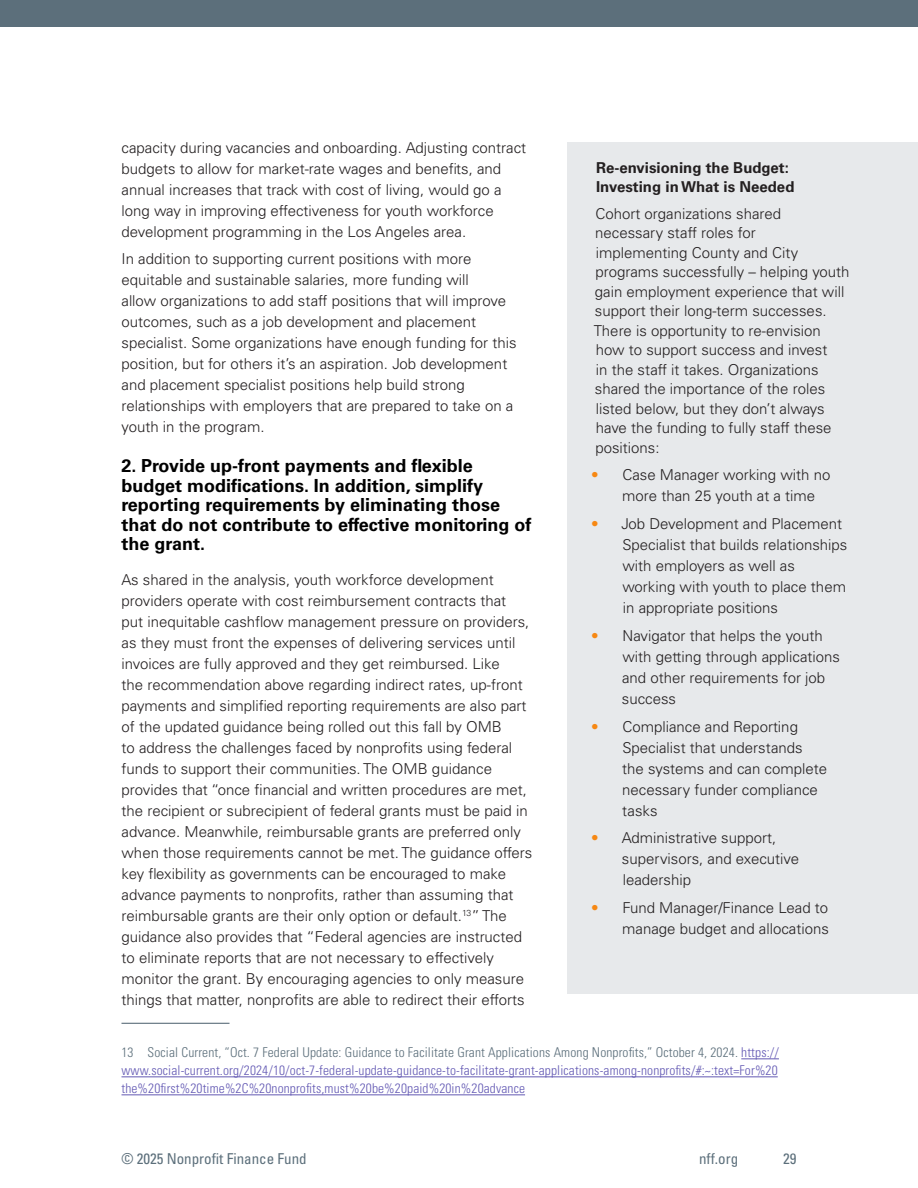
<style>
.page{position:relative;width:918px;height:1188px;background:#fff}
.page>*{position:absolute;margin:0;border:0;box-sizing:border-box;transform-origin:0 0}
.t1{font:700 18px/19.5px "Univers LT Std";color:#000}
.t2{font:300 15px/21px "Univers LT Std";color:#231f20}
.t3{font:700 15px/19.5px "Univers LT Std";color:#231f20}
.t4{font:condensed 15px "Univers LT Std";color:#5c6f7b}
.t5{font:300 condensed 13.5px/18px "Univers LT Std";letter-spacing:.01em;color:#645ab4;text-align:justify}
.s1{color:#f78813}
.s2{color:#5c6f7b}
</style>
<div class="page">
<hr style="left:122px;top:1023px;width:108px;height:1px;background:#5c6f7b">
<hr style="left:741px;top:1059px;width:38px;height:1px;background:#645ab4">
<hr style="left:122px;top:1077px;width:656px;height:1px;background:#645ab4">
<hr style="left:122px;top:1095px;width:403px;height:1px;background:#645ab4">
<div style="left:567px;top:142px;width:351px;height:852px;background:#e7e9eb"></div>
<div style="left:0;top:0;width:918px;height:27px;background:#5c6f7b"></div>
<p class="t2" style="left:122px;top:137px;width:406px">capacity during vacancies and onboarding. Adjusting contract budgets to allow for market-rate wages and benefits, and annual increases that track with cost of living, would go a long way in improving effectiveness for youth workforce development programming in the Los Angeles area.</p>
<p class="t2" style="left:122px;top:249px;width:397px">In addition to supporting current positions with more equitable and sustainable salaries, more funding will<br>allow organizations to add staff positions that will improve outcomes, such as a job development and placement specialist. Some organizations have enough funding for this position, but for others it’s an aspiration. Job development and placement specialist positions help build strong relationships with employers that are prepared to take on a youth in the program.</p>
<p class="t1" style="left:122px;top:456px;width:412px">2. Provide up-front payments and flexible budget modifications. In addition, simplify reporting requirements by eliminating those that do not contribute to effective monitoring of the grant.</p>
<p class="t2" style="left:121px;top:569px;width:412px">As shared in the analysis, youth workforce development providers operate with cost reimbursement contracts that<br>put inequitable cashflow management pressure on providers, as they must front the expenses of delivering services until invoices are fully approved and they get reimbursed. Like<br>the recommendation above regarding indirect rates, up-front payments and simplified reporting requirements are also part of the updated guidance being rolled out this fall by OMB<br>to address the challenges faced by nonprofits using federal funds to support their communities. The OMB guidance provides that “once financial and written procedures are met, the recipient or subrecipient of federal grants must be paid in advance. Meanwhile, reimbursable grants are preferred only when those requirements cannot be met. The guidance offers key flexibility as governments can be encouraged to make advance payments to nonprofits, rather than assuming that reimbursable grants are their only option or default.<sup>13</sup>” The guidance also provides that “Federal agencies are instructed to eliminate reports that are not necessary to effectively monitor the grant. By encouraging agencies to only measure things that matter, nonprofits are able to redirect their efforts</p>
<p class="t3" style="left:596px;top:158px;width:200px">Re-envisioning the Budget:<br>Investing in What is Needed</p>
<p class="t2" style="left:594px;top:204px;width:257px;line-height:19.5px">Cohort organizations shared necessary staff roles for implementing County and City programs successfully – helping youth gain employment experience that will support their long-term successes.<br>There is opportunity to re-envision how to support success and invest<br>in the staff it takes. Organizations shared the importance of the roles listed below, but they don’t always have the funding to fully staff these positions:</p>
<p class="t2" style="left:622px;top:465px;width:210px;text-indent:-31px"><span class="s1">•</span> Case Manager working with no more than 25 youth at a time</p>
<p class="t2" style="left:622px;top:513px;width:227px;text-indent:-31px"><span class="s1">•</span> Job Development and Placement<br>Specialist that builds relationships with employers as well as working with youth to place them in appropriate positions</p>
<p class="t2" style="left:622px;top:625px;width:220px;text-indent:-31px"><span class="s1">•</span> Navigator that helps the youth with getting through applications and other requirements for job success</p>
<p class="t2" style="left:622px;top:716px;width:206px;text-indent:-31px"><span class="s1">•</span> Compliance and Reporting<br>Specialist that understands the systems and can complete necessary funder compliance tasks</p>
<p class="t2" style="left:622px;top:828px;width:179px;text-indent:-31px"><span class="s1">•</span> Administrative support, supervisors, and executive leadership</p>
<p class="t2" style="left:591px;top:897px;width:239px;text-align:right"><span class="s1">•</span> Fund Manager/Finance Lead to manage budget and allocations</p>
<p class="t5" style="left:122px;top:1044px;width:659px"><span class="s2">13 Social Current, “Oct. 7 Federal Update: Guidance to Facilitate Grant Applications Among Nonprofits,” October 4, 2024.</span> https:// www.social-current.org/2024/10/oct-7-federal-update-guidance-to-facilitate-grant-applications-among-nonprofits/#:~:text=For%20 the%20first%20time%2C%20nonprofits,must%20be%20paid%20in%20advance</p>
<p class="t4" style="left:122px;top:1150px;width:187px">© 2025 Nonprofit Finance Fund</p>
<p class="t4" style="left:699px;top:1150px;width:41px">nff.org</p>
<p class="t4" style="left:783px;top:1150px;width:15px">29</p>
</div>
